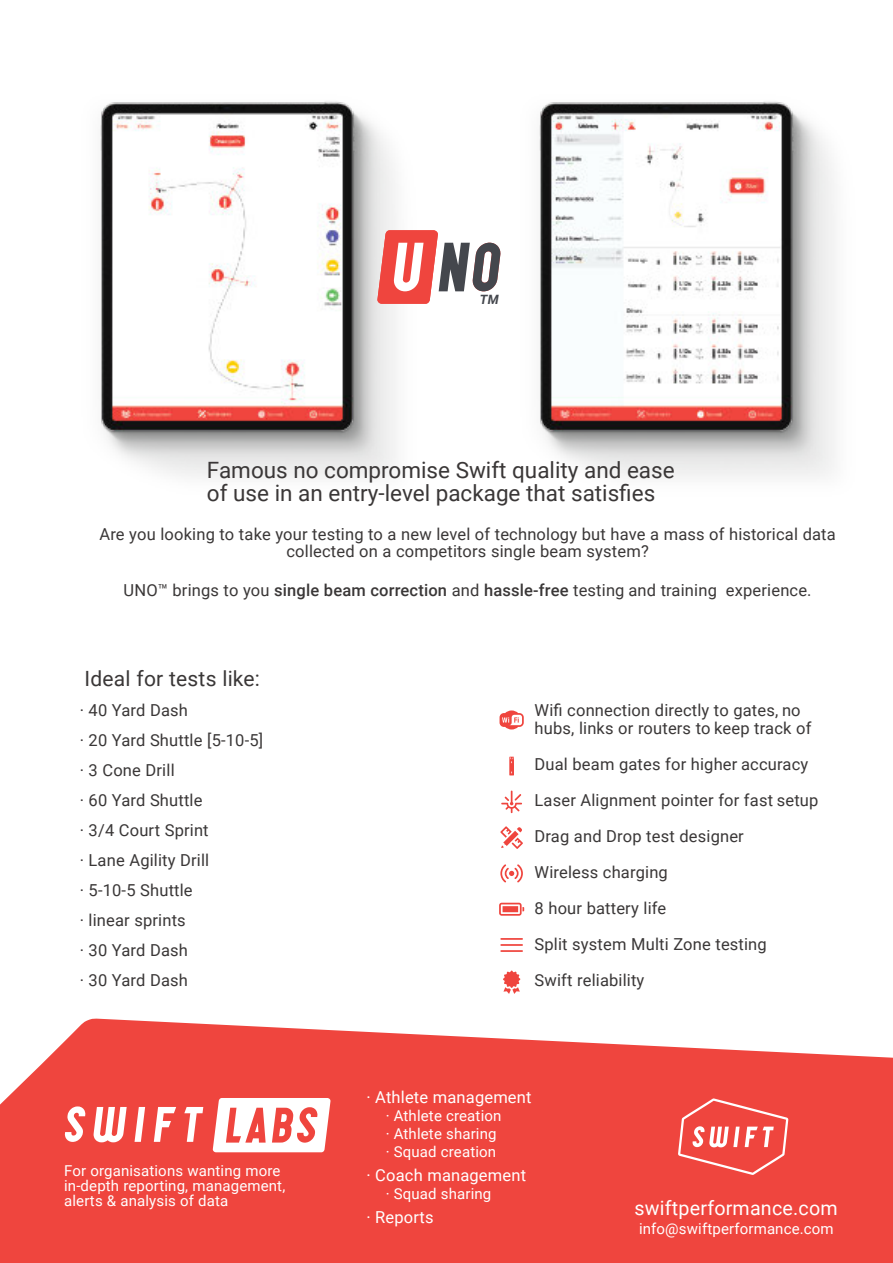
<style>
.page{position:relative;width:893px;height:1263px;background:#fff}
.page>*{position:absolute;margin:0;border:0;box-sizing:border-box;transform-origin:0 0}
.t1{font:22.5px/22.5px "Roboto";color:#3a3737}
.t2{font:21px "Roboto";letter-spacing:.01em;color:#3a3737}
.t3{font:19.65px "Roboto";letter-spacing:.01em;color:#fff}
.t4{font:16.5px/30px "Roboto";letter-spacing:.01em;color:#3a3737}
.t5{font:16.5px "Roboto";letter-spacing:.01em;color:#fff}
.t6{font:15px/18px "Roboto";letter-spacing:.01em;color:#fff}
.t7{font:italic 700 12.9px "Roboto";color:#44474d}
.s1{font-weight:500}
</style>
<div class="page">
<svg style="left:0;top:1019px;width:893px;height:244px;background:#f05650"></svg>
<svg style="left:135px;top:1107px;width:10px;height:35px"></svg>
<svg style="left:154px;top:1107px;width:22px;height:35px"></svg>
<svg style="left:184px;top:1107px;width:19px;height:35px"></svg>
<svg style="left:65px;top:1106px;width:20px;height:36px"></svg>
<svg style="left:94px;top:1107px;width:33px;height:35px"></svg>
<svg style="left:213px;top:1098px;width:118px;height:54px"></svg>
<img style="left:100px;top:101px;width:296px;height:376px">
<img style="left:500px;top:101px;width:335px;height:376px">
<svg style="left:499px;top:903px;width:25px;height:13px"></svg>
<svg style="left:500px;top:864px;width:23px;height:18px"></svg>
<svg style="left:500px;top:710px;width:24px;height:19px"></svg>
<svg style="left:503px;top:970px;width:17px;height:24px"></svg>
<svg style="left:501px;top:791px;width:21px;height:22px"></svg>
<svg style="left:500px;top:826px;width:23px;height:23px"></svg>
<svg style="left:509px;top:757px;width:5px;height:18px"></svg>
<svg style="left:500px;top:938px;width:23px;height:14px"></svg>
<svg style="left:678px;top:1098px;width:110px;height:77px;background:#f1625c"></svg>
<svg style="left:377px;top:230px;width:123px;height:74px"></svg>
<p class="t7" style="left:480px;top:294px;width:20px">TM</p>
<h1 class="t1" style="left:207px;top:461px;width:469px">Famous no compromise Swift quality and ease of use in an entry-level package that satisfies</h1>
<p class="t4" style="left:99px;top:528px;width:738px;line-height:16.5px;text-align:center">Are you looking to take your testing to a new level of technology but have a mass of historical data collected on a competitors single beam system?</p>
<p class="t4" style="left:124px;top:577px;width:690px">UNO™ brings to you <span class="s1">single beam correction</span> and <span class="s1">hassle-free</span> testing and training experience.</p>
<p class="t2" style="left:85px;top:670px;width:177px">Ideal for tests like:</p>
<p class="t4" style="left:80px;top:697px;width:185px">· 40 Yard Dash<br>· 20 Yard Shuttle [5-10-5] · 3 Cone Drill<br>· 60 Yard Shuttle<br>· 3/4 Court Sprint<br>· Lane Agility Drill<br>· 5-10-5 Shuttle<br>· linear sprints<br>· 30 Yard Dash<br>· 30 Yard Dash</p>
<p class="t6" style="left:64px;top:1164px;width:223px;line-height:15px">For organisations wanting more in-depth reporting, management, alerts &amp; analysis of data</p>
<p class="t4" style="left:535px;top:703px;width:278px;line-height:18px">Wifi connection directly to gates, no hubs, links or routers to keep track of</p>
<p class="t4" style="left:535px;top:748px;width:285px;line-height:36px">Dual beam gates for higher accuracy<br>Laser Alignment pointer for fast setup<br>Drag and Drop test designer<br>Wireless charging<br>8 hour battery life<br>Split system Multi Zone testing<br>Swift reliability</p>
<p class="t5" style="left:366px;top:1090px;width:167px">· Athlete management</p>
<p class="t6" style="left:386px;top:1108px;width:117px">· Athlete creation · Athlete sharing · Squad creation</p>
<p class="t5" style="left:366px;top:1168px;width:161px">· Coach management</p>
<p class="t6" style="left:386px;top:1186px;width:107px">· Squad sharing</p>
<p class="t5" style="left:366px;top:1210px;width:69px">· Reports</p>
<p class="t3" style="left:635px;top:1200px;width:205px">swiftperformance.com</p>
<p class="t6" style="left:639px;top:1221px;width:196px">info@swiftperformance.com</p>
</div>
